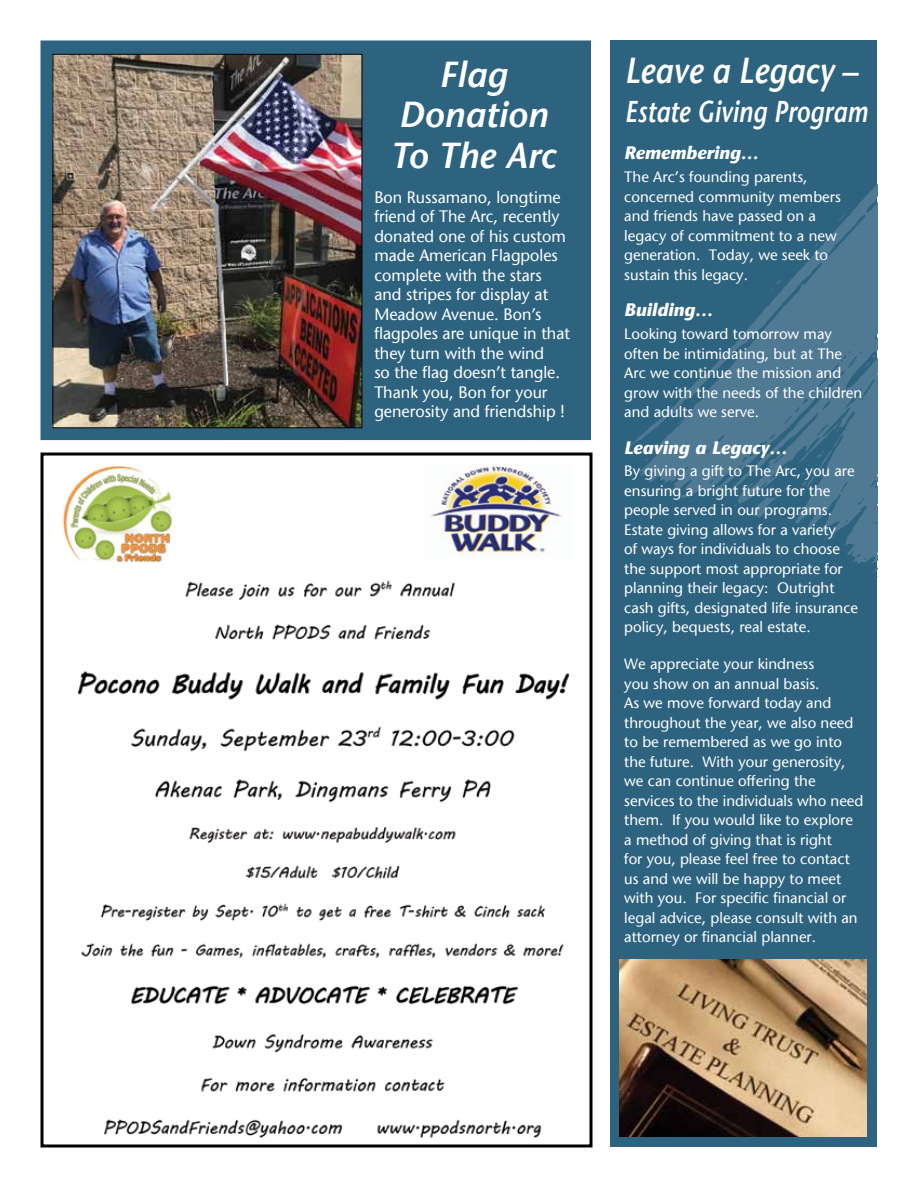
<style>
.page{position:relative;width:918px;height:1188px;background:#fff}
.page>*{position:absolute;margin:0;border:0;box-sizing:border-box;transform-origin:0 0}
.t1{font:italic 600 36px/40.5px "Stone Sans Std";color:#fff;text-align:center}
.t2{font:italic 600 36px "Stone Sans Std";color:#fff;scale:.88 1}
.t3{font:italic 600 30px "Stone Sans Std";color:#fff;scale:.82 1}
.t4{font:italic 700 18px "Stone Sans";color:#fff}
.t5{font:500 16.5px/19.5px "Stone Sans Std";color:#fff}
.t6{font:15px/19.5px "Stone Sans";color:#fff}
</style>
<div class="page">
<div style="left:610px;top:40px;width:268px;height:1108px;background:#2d637f"></div>
<svg style="left:629px;top:57px;width:249px;height:590px"></svg>
<img style="left:619px;top:959px;width:248px;height:178px">
<img style="left:63px;top:464px;width:507px;height:675px">
<div style="left:40px;top:453px;width:552px;height:695px;border:3px solid #000"></div>
<div style="left:40px;top:40px;width:551px;height:400px;background:#2d637f"></div>
<img style="left:54px;top:56px;width:306px;height:370px">
<div style="left:52px;top:54px;width:310px;height:374px;border:1px solid #000"></div>
<h1 class="t1" style="left:390px;top:54px;width:167px">Flag<br>Donation<br>To The Arc</h1>
<p class="t5" style="left:374px;top:187px;width:197px">Bon Russamano, longtime friend of The Arc, recently donated one of his custom made American Flagpoles complete with the stars and stripes for display at<br>Meadow Avenue. Bon’s flagpoles are unique in that they turn with the wind<br>so the flag doesn’t tangle.<br>Thank you, Bon for your generosity and friendship !</p>
<h1 class="t2" style="left:625px;top:49px;width:267px">Leave a Legacy –</h1>
<h2 class="t3" style="left:625px;top:93px;width:298px">Estate Giving Program</h2>
<p class="t4" style="left:624px;top:142px;width:136px">Remembering…</p>
<p class="t6" style="left:624px;top:167px;width:218px">The Arc’s founding parents, concerned community members and friends have passed on a legacy of commitment to a new generation. Today, we seek to sustain this legacy.</p>
<p class="t4" style="left:624px;top:299px;width:90px">Building…</p>
<p class="t6" style="left:624px;top:324px;width:240px">Looking toward tomorrow may often be intimidating, but at The<br>Arc we continue the mission and grow with the needs of the children and adults we serve.</p>
<p class="t4" style="left:624px;top:437px;width:165px">Leaving a Legacy…</p>
<p class="t6" style="left:624px;top:462px;width:235px">By giving a gift to The Arc, you are ensuring a bright future for the people served in our programs.<br>Estate giving allows for a variety<br>of ways for individuals to choose the support most appropriate for planning their legacy: Outright cash gifts, designated life insurance policy, bequests, real estate.</p>
<p class="t6" style="left:624px;top:654px;width:241px">We appreciate your kindness<br>you show on an annual basis.<br>As we move forward today and throughout the year, we also need to be remembered as we go into the future. With your generosity, we can continue offering the services to the individuals who need them. If you would like to explore a method of giving that is right<br>for you, please feel free to contact us and we will be happy to meet with you. For specific financial or legal advice, please consult with an attorney or financial planner.</p>
</div>
